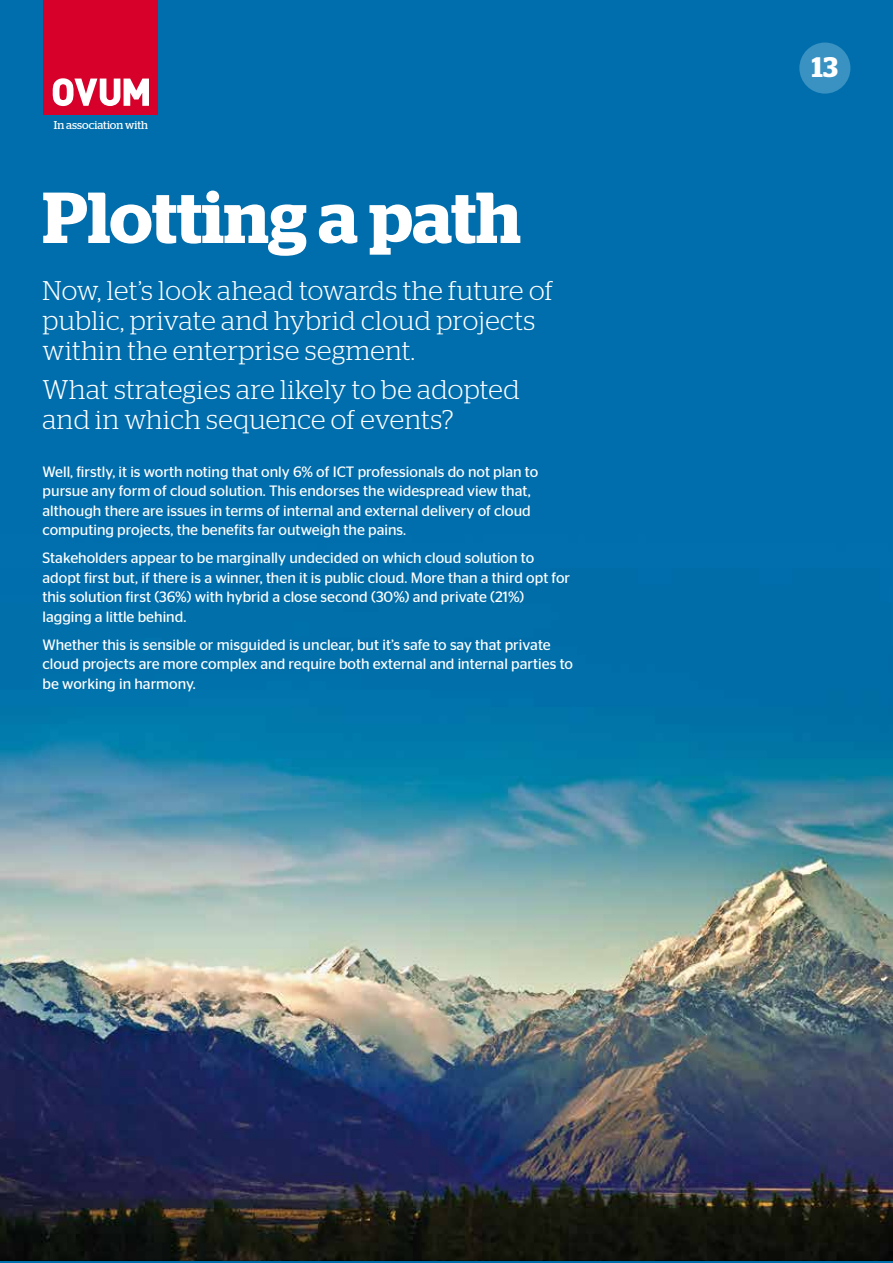
<style>
.page{position:relative;width:893px;height:1263px;background:#fff}
.page>*{position:absolute;margin:0;border:0;box-sizing:border-box;transform-origin:0 0}
.t1{font:600 72px "Stag";color:#fff}
.t2{font:600 28.2px "Stag";color:#fff}
.t3{font:300 27px/30px "Stag";letter-spacing:.015em;color:#fff}
.t4{font:15px/19.5px "Stag Sans";color:#fff}
.t5{font:11.4px "Stag";color:#fff}
</style>
<div class="page">
<img style="left:0;top:0;width:893px;height:1260px">
<div style="left:44px;top:0;width:114px;height:114px;background:#d6002b"></div>
<svg style="left:53px;top:78px;width:96px;height:28px"></svg>
<div style="left:799px;top:43px;width:51px;height:51px;background:#3992c1;border-radius:50%"></div>
<p class="t5" style="left:54px;top:119px;width:95px">In association with</p>
<h1 class="t1" style="left:43px;top:175px;width:480px">Plotting a path</h1>
<h3 class="t3" style="left:43px;top:275px;width:512px">Now, let’s look ahead towards the future of public, private and hybrid cloud projects within the enterprise segment.</h3>
<h3 class="t3" style="left:43px;top:374px;width:479px">What strategies are likely to be adopted and in which sequence of events?</h3>
<p class="t4" style="left:43px;top:462px;width:497px">Well, firstly, it is worth noting that only 6% of ICT professionals do not plan to pursue any form of cloud solution. This endorses the widespread view that, although there are issues in terms of internal and external delivery of cloud computing projects, the benefits far outweigh the pains.</p>
<p class="t4" style="left:43px;top:548px;width:529px">Stakeholders appear to be marginally undecided on which cloud solution to adopt first but, if there is a winner, then it is public cloud. More than a third opt for this solution first (36%) with hybrid a close second (30%) and private (21%) lagging a little behind.</p>
<p class="t4" style="left:43px;top:635px;width:532px">Whether this is sensible or misguided is unclear, but it’s safe to say that private cloud projects are more complex and require both external and internal parties to be working in harmony.</p>
<h2 class="t2" style="left:812px;top:51px;width:27px">13</h2>
</div>
